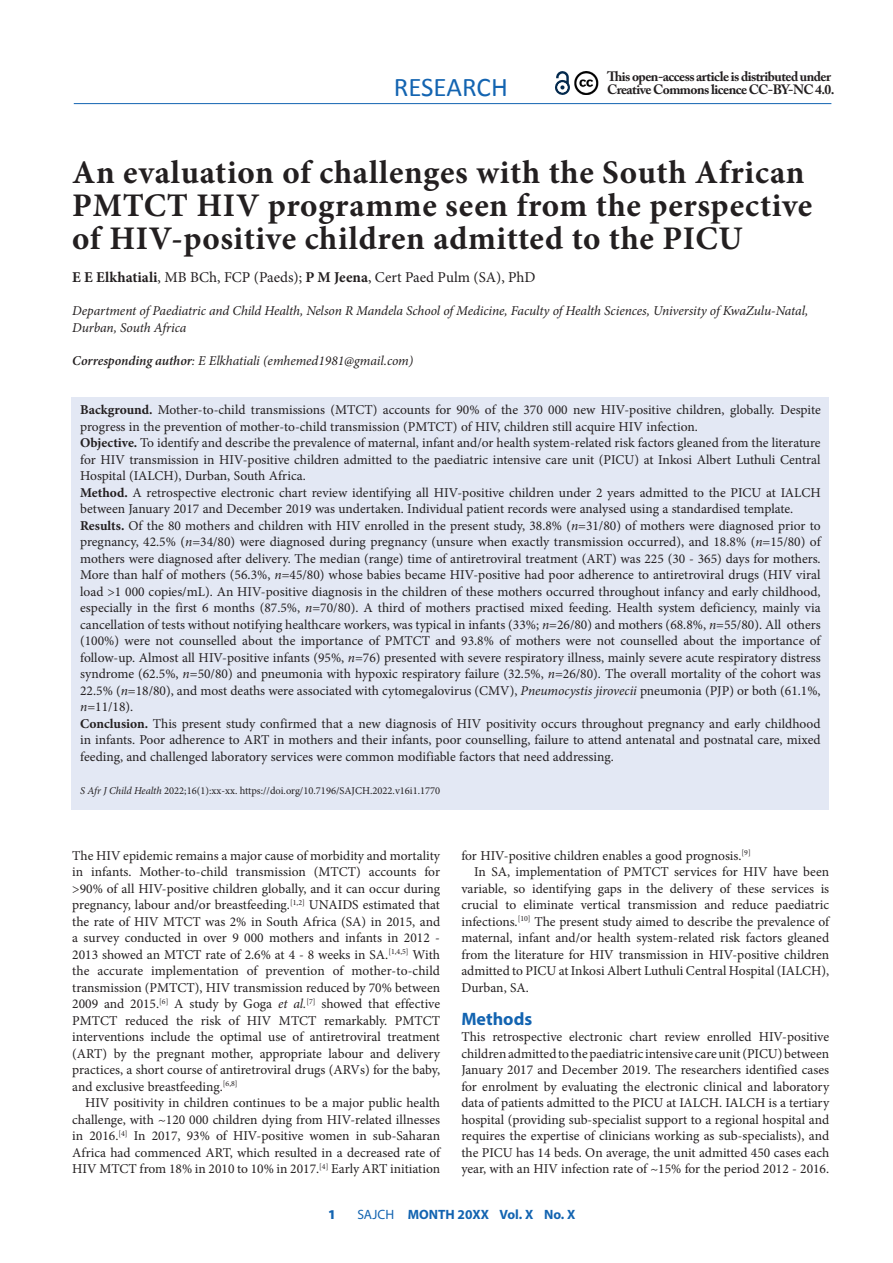
<style>
.page{position:relative;width:893px;height:1263px;background:#fff}
.page>*{position:absolute;margin:0;border:0;box-sizing:border-box;transform-origin:0 0}
.A_HEAD{font:700 33px/33px "Minion Pro";letter-spacing:.02em;color:#231f20}
.t1{font:27px "Calibri";color:#1364b1}
.B_HEAD{font:700 18px "Myriad Pro";color:#1364b1}
.AUTHORS_NAME{font:15px "Minion Pro";color:#231f20}
.BODY_TEXT_1ST_PARAGR{font:13.5px/16.5px "Minion Pro";color:#231f20;text-align:justify}
.BODY_TEXT_INDENT{font:13.5px/16.5px "Minion Pro";color:#231f20;text-align:justify}
.AUTHORS_DETAILS{font:italic 13.5px/16.5px "Minion Pro";letter-spacing:-.005em;color:#231f20}
.t2{font:700 13.5px/13.5px "Adobe Caslon Pro";letter-spacing:-.04em;color:#231f20}
.t3{font:700 13.5px "Myriad Pro";color:#1364b1}
.t4{font:900 13.5px "Myriad Pro";color:#1364b1}
.CITELINE{font:10.5px "Minion Pro";color:#231f20}
.s1{font-weight:700}
.s2{font-weight:600}
.s3{font-style:italic}
.s4{font-weight:400}
</style>
<div class="page">
<hr style="left:74px;top:103px;width:757px;height:1px;background:#1364b1">
<svg style="left:555px;top:71px;width:15px;height:24px"></svg>
<img style="left:574px;top:72px;width:25px;height:22px">
<div style="left:72px;top:398px;width:757px;height:412px;background:#e3e8f4"></div>
<h2 class="t1" style="left:394px;top:70px;width:116px">RESEARCH</h2>
<p class="t2" style="left:607px;top:69px;width:229px">This open-access article is distributed under<br>Creative Commons licence CC-BY-NC 4.0.</p>
<h1 class="A_HEAD" style="left:72px;top:156px;width:742px">An evaluation of challenges with the South African<br>PMTCT HIV programme seen from the perspective of HIV-positive children admitted to the PICU</h1>
<p class="AUTHORS_NAME" style="left:72px;top:267px;width:465px"><span class="s1">E E Elkhatiali</span>, MB BCh, FCP (Paeds); <span class="s1">P M Jeena</span>, Cert Paed Pulm (SA), PhD</p>
<p class="AUTHORS_DETAILS" style="left:72px;top:302px;width:737px">Department of Paediatric and Child Health, Nelson R Mandela School of Medicine, Faculty of Health Sciences, University of KwaZulu-Natal,<br>Durban, South Africa</p>
<p class="AUTHORS_DETAILS" style="left:72px;top:352px;width:343px"><span class="s2">Corresponding author</span>: E Elkhatiali (emhemed1981@gmail.com)</p>
<p class="BODY_TEXT_1ST_PARAGR" style="left:80px;top:402px;width:742px"><span class="s1">Background.</span> Mother-to-child transmissions (MTCT) accounts for 90% of the 370 000 new HIV-positive children, globally. Despite progress in the prevention of mother-to-child transmission (PMTCT) of HIV, children still acquire HIV infection.</p>
<p class="BODY_TEXT_1ST_PARAGR" style="left:80px;top:435px;width:742px"><span class="s1">Objective.</span> To identify and describe the prevalence of maternal, infant and/or health system-related risk factors gleaned from the literature for HIV transmission in HIV-positive children admitted to the paediatric intensive care unit (PICU) at Inkosi Albert Luthuli Central Hospital (IALCH), Durban, South Africa.</p>
<p class="BODY_TEXT_1ST_PARAGR" style="left:80px;top:484px;width:742px"><span class="s1">Method.</span> A retrospective electronic chart review identifying all HIV-positive children under 2 years admitted to the PICU at IALCH between January 2017 and December 2019 was undertaken. Individual patient records were analysed using a standardised template.</p>
<p class="BODY_TEXT_1ST_PARAGR" style="left:80px;top:517px;width:742px"><span class="s1">Results.</span> Of the 80 mothers and children with HIV enrolled in the present study, 38.8% (<span class="s3">n</span>=31/80) of mothers were diagnosed prior to pregnancy, 42.5% (<span class="s3">n</span>=34/80) were diagnosed during pregnancy (unsure when exactly transmission occurred), and 18.8% (<span class="s3">n</span>=15/80) of mothers were diagnosed after delivery. The median (range) time of antiretroviral treatment (ART) was 225 (30 - 365) days for mothers.<br>More than half of mothers (56.3%, <span class="s3">n</span>=45/80) whose babies became HIV-positive had poor adherence to antiretroviral drugs (HIV viral load &gt;1 000 copies/mL). An HIV-positive diagnosis in the children of these mothers occurred throughout infancy and early childhood, especially in the first 6 months (87.5%, <span class="s3">n</span>=70/80). A third of mothers practised mixed feeding. Health system deficiency, mainly via cancellation of tests without notifying healthcare workers, was typical in infants (33%; <span class="s3">n</span>=26/80) and mothers (68.8%, <span class="s3">n</span>=55/80). All others (100%) were not counselled about the importance of PMTCT and 93.8% of mothers were not counselled about the importance of follow-up. Almost all HIV-positive infants (95%, <span class="s3">n</span>=76) presented with severe respiratory illness, mainly severe acute respiratory distress syndrome (62.5%, <span class="s3">n</span>=50/80) and pneumonia with hypoxic respiratory failure (32.5%, <span class="s3">n</span>=26/80). The overall mortality of the cohort was 22.5% (<span class="s3">n</span>=18/80), and most deaths were associated with cytomegalovirus (CMV), <span class="s3">Pneumocystis jirovecii</span> pneumonia (PJP) or both (61.1%, <span class="s3">n</span>=11/18).</p>
<p class="BODY_TEXT_1ST_PARAGR" style="left:80px;top:715px;width:742px"><span class="s1">Conclusion.</span> This present study confirmed that a new diagnosis of HIV positivity occurs throughout pregnancy and early childhood in infants. Poor adherence to ART in mothers and their infants, poor counselling, failure to attend antenatal and postnatal care, mixed feeding, and challenged laboratory services were common modifiable factors that need addressing.</p>
<p class="CITELINE" style="left:80px;top:783px;width:362px"><span class="s3">S Afr J Child Health</span> 2022;16(1):xx-xx. https://doi.org/10.7196/SAJCH.2022.v16i1.1770</p>
<p class="BODY_TEXT_1ST_PARAGR" style="left:72px;top:847px;width:369px">The HIV epidemic remains a major cause of morbidity and mortality in infants. Mother-to-child transmission (MTCT) accounts for &gt;90% of all HIV-positive children globally, and it can occur during pregnancy, labour and/or breastfeeding.<sup>[1,2]</sup> UNAIDS estimated that the rate of HIV MTCT was 2% in South Africa (SA) in 2015, and a survey conducted in over 9 000 mothers and infants in 2012 - 2013 showed an MTCT rate of 2.6% at 4 - 8 weeks in SA.<sup>[1,4,5]</sup> With the accurate implementation of prevention of mother-to-child transmission (PMTCT), HIV transmission reduced by 70% between 2009 and 2015.<sup>[6]</sup> A study by Goga <span class="s3">et al.</span><sup>[7]</sup> showed that effective PMTCT reduced the risk of HIV MTCT remarkably. PMTCT interventions include the optimal use of antiretroviral treatment (ART) by the pregnant mother, appropriate labour and delivery practices, a short course of antiretroviral drugs (ARVs) for the baby, and exclusive breastfeeding.<sup>[6,8]</sup></p>
<p class="BODY_TEXT_INDENT" style="left:72px;top:1095px;width:369px;text-indent:13px">HIV positivity in children continues to be a major public health challenge, with ~120 000 children dying from HIV-related illnesses in 2016.<sup>[4]</sup> In 2017, 93% of HIV-positive women in sub-Saharan Africa had commenced ART, which resulted in a decreased rate of HIV MTCT from 18% in 2010 to 10% in 2017.<sup>[4]</sup> Early ART initiation</p>
<p class="BODY_TEXT_INDENT" style="left:461px;top:847px;width:291px">for HIV-positive children enables a good prognosis.<sup>[9]</sup></p>
<p class="BODY_TEXT_INDENT" style="left:461px;top:864px;width:369px;text-indent:13px">In SA, implementation of PMTCT services for HIV have been variable, so identifying gaps in the delivery of these services is crucial to eliminate vertical transmission and reduce paediatric infections.<sup>[10]</sup> The present study aimed to describe the prevalence of maternal, infant and/or health system-related risk factors gleaned from the literature for HIV transmission in HIV-positive children admitted to PICU at Inkosi Albert Luthuli Central Hospital (IALCH), Durban, SA.</p>
<h2 class="B_HEAD" style="left:461px;top:1007px;width:72px">Methods</h2>
<p class="BODY_TEXT_1ST_PARAGR" style="left:461px;top:1029px;width:369px">This retrospective electronic chart review enrolled HIV-positive children admitted to the paediatric intensive care unit (PICU) between January 2017 and December 2019. The researchers identified cases for enrolment by evaluating the electronic clinical and laboratory data of patients admitted to the PICU at IALCH. IALCH is a tertiary hospital (providing sub-specialist support to a regional hospital and requires the expertise of clinicians working as sub-specialists), and the PICU has 14 beds. On average, the unit admitted 450 cases each year, with an HIV infection rate of ~15% for the period 2012 - 2016.</p>
<p class="t4" style="left:328px;top:1207px;width:9px">1</p>
<p class="t3" style="left:357px;top:1206px;width:220px"><span class="s4">SAJCH</span> MONTH 20XX Vol. X No. X</p>
</div>
